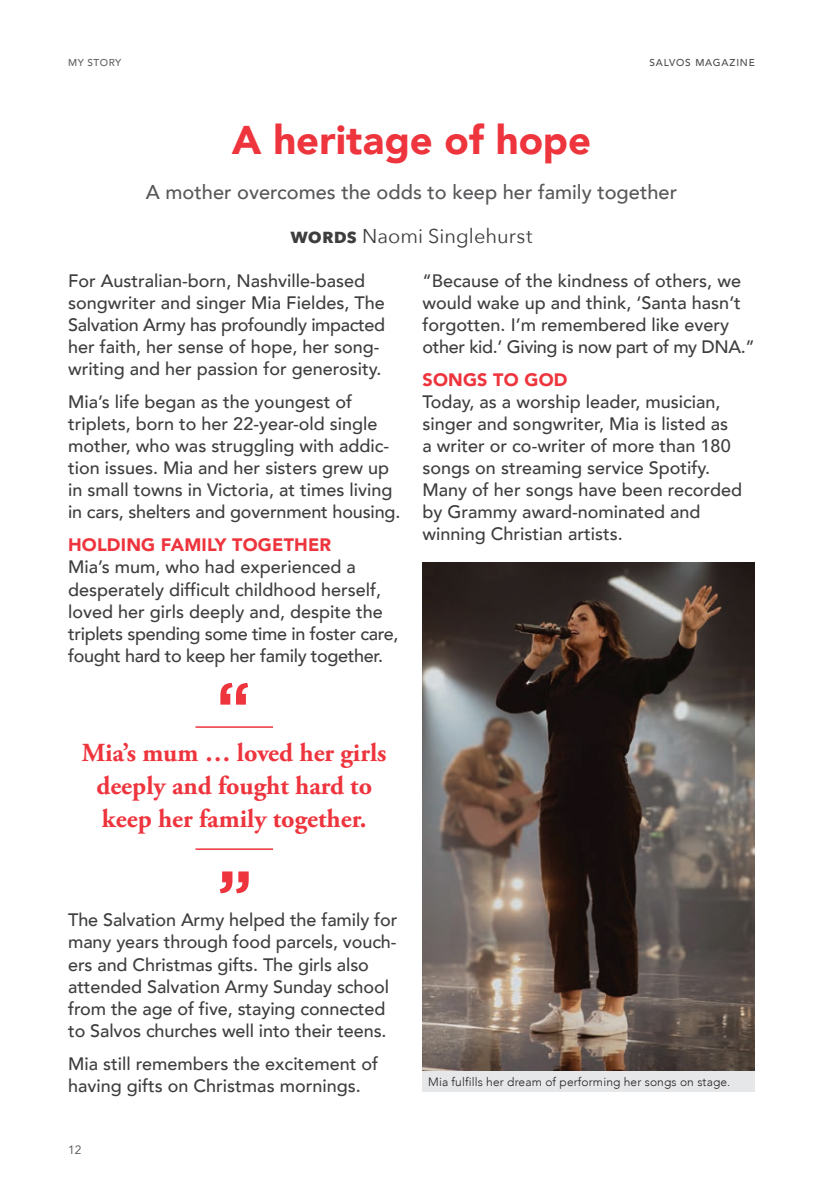
<style>
.page{position:relative;width:840px;height:1191px;background:#fff}
.page>*{position:absolute;margin:0;border:0;box-sizing:border-box;transform-origin:0 0}
.Salvos_Header{font:900 40px "Avenir";color:#ee343d}
.Pull_Quote_-_Grey{font:700 26px/33px "Adobe Garamond Pro";color:#ee343d;text-align:center}
.Salvos_Subhead{font:500 20px "Avenir";color:#57585a}
.Salvos_By-Line{font:20px "Avenir Next";letter-spacing:.005em;color:#3e3e3f}
.Salvos_Body{font:500 18px/22px "Avenir";color:#3e3e3f}
.Intext_Subhead{font:900 18px "Avenir";letter-spacing:.01em;color:#ee343d}
.Image_Caption{font:300 12px "Avenir";letter-spacing:.01em;color:#231f20}
.t1{font:12px "Avenir";color:#4b4c4d}
.t2{font:500 10px "Avenir";letter-spacing:.08em;color:#4b4c4d}
.Page_name_-_Left{font:500 10px "Avenir";letter-spacing:.05em;color:#606063}
.s1{font-weight:700}
</style>
<div class="page">
<img style="left:422px;top:562px;width:332px;height:509px">
<svg style="left:220px;top:871px;width:28px;height:22px"></svg>
<hr style="left:195px;top:848px;width:78px;height:2px;background:#ee343d">
<hr style="left:195px;top:726px;width:78px;height:2px;background:#ee343d">
<svg style="left:220px;top:683px;width:28px;height:21px"></svg>
<div style="left:422px;top:1071px;width:332px;height:20px;background:#e6e7e9"></div>
<p class="Page_name_-_Left" style="left:68px;top:54px;width:55px">MY STORY</p>
<p class="t2" style="left:649px;top:54px;width:107px">SALVOS MAGAZINE</p>
<p class="Salvos_Header" style="left:232px;top:106px;width:360px">A heritage of hope</p>
<p class="Salvos_Subhead" style="left:146px;top:174px;width:532px">A mother overcomes the odds to keep her family together</p>
<p class="Salvos_By-Line" style="left:290px;top:219px;width:243px"><span class="s1">WORDS</span> Naomi Singlehurst</p>
<p class="Salvos_Body" style="left:68px;top:268px;width:318px">For Australian-born, Nashville-based songwriter and singer Mia Fieldes, The Salvation Army has profoundly impacted her faith, her sense of hope, her song&shy;writing and her passion for generosity.</p>
<p class="Salvos_Body" style="left:68px;top:390px;width:333px">Mia’s life began as the youngest of triplets, born to her 22-year-old single mother, who was struggling with addic&shy;tion issues. Mia and her sisters grew up in small towns in Victoria, at times living in cars, shelters and government housing.</p>
<p class="Intext_Subhead" style="left:68px;top:530px;width:264px">HOLDING FAMILY TOGETHER</p>
<p class="Salvos_Body" style="left:68px;top:555px;width:331px">Mia’s mum, who had experienced a desperately difficult childhood herself, loved her girls deeply and, despite the triplets spending some time in foster care, fought hard to keep her family together.</p>
<p class="Salvos_Body" style="left:422px;top:268px;width:333px">“Because of the kindness of others, we would wake up and think, ‘Santa hasn’t forgotten. I’m remembered like every other kid.’ Giving is now part of my DNA.”</p>
<p class="Intext_Subhead" style="left:422px;top:364px;width:146px">SONGS TO GOD</p>
<p class="Salvos_Body" style="left:422px;top:390px;width:321px">Today, as a worship leader, musician, singer and songwriter, Mia is listed as<br>a writer or co-writer of more than 180 songs on streaming service Spotify.<br>Many of her songs have been recorded by Grammy award-nominated and winning Christian artists.</p>
<p class="Pull_Quote_-_Grey" style="left:82px;top:736px;width:306px">Mia’s mum … loved her girls deeply and fought hard to keep her family together.</p>
<p class="Salvos_Body" style="left:68px;top:908px;width:330px">The Salvation Army helped the family for many years through food parcels, vouch&shy;ers and Christmas gifts. The girls also attended Salvation Army Sunday school from the age of five, staying connected to Salvos churches well into their teens.</p>
<p class="Salvos_Body" style="left:68px;top:1051px;width:311px">Mia still remembers the excitement of having gifts on Christmas mornings.</p>
<p class="t1" style="left:68px;top:1142px;width:15px">12</p>
<p class="Image_Caption" style="left:428px;top:1074px;width:303px">Mia fulfills her dream of performing her songs on stage.</p>
</div>
